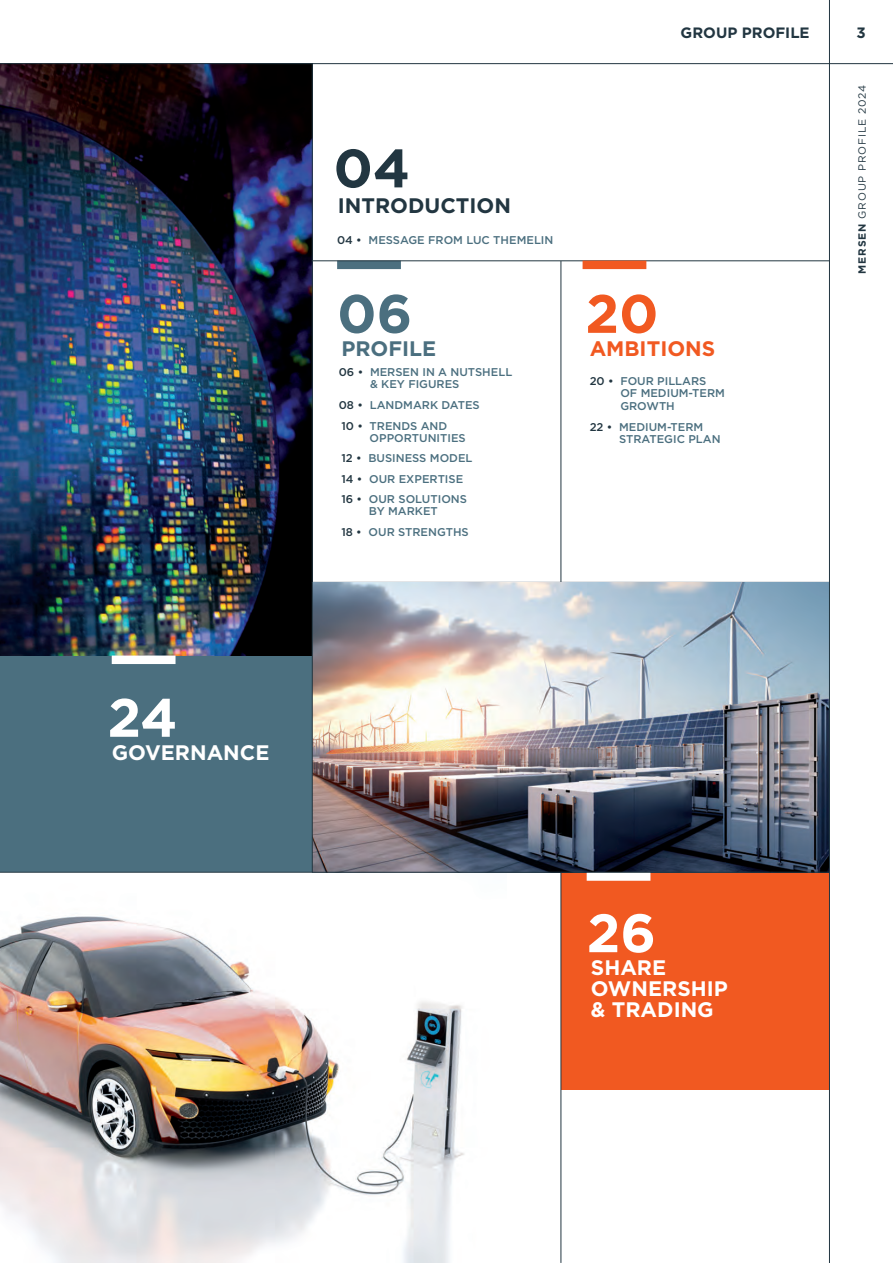
<style>
.page{position:relative;width:893px;height:1263px;background:#fff}
.page>*{position:absolute;margin:0;border:0;box-sizing:border-box;transform-origin:0 0}
.t1{font:700 54px "Gotham";color:#fff}
.t2{font:700 54px "Gotham";color:#223641}
.t3{font:700 54px "Gotham";color:#f15921}
.t4{font:700 54px "Gotham";color:#4b6f7f}
.t5{font:700 21px/21px "Gotham";color:#fff}
.t6{font:700 21px "Gotham";color:#223641}
.t7{font:700 21px "Gotham";color:#f15921}
.t8{font:700 21px "Gotham";color:#4b6f7f}
.t9{font:700 15px "Gotham";color:#223641}
.t10{font:500 11.25px/20.5px "Gotham";color:#4b6f7f}
.t11{font:10.5px "Gotham";letter-spacing:.08em;color:#223641}
.s1{color:#223641}
.s2{font-weight:700}
</style>
<div class="page">
<img style="left:0;top:64px;width:312px;height:591px">
<hr style="left:0;top:63px;width:893px;height:1px;background:#223641">
<div style="left:337px;top:261px;width:64px;height:8px;background:#4b6f7f"></div>
<hr style="left:312px;top:261px;width:517px;height:1px;background:#223641">
<hr style="left:312px;top:582px;width:517px;height:1px;background:#223641">
<div style="left:582px;top:261px;width:64px;height:8px;background:#f15921"></div>
<div style="left:561px;top:872px;width:269px;height:217px;background:#f15921"></div>
<div style="left:0;top:656px;width:324px;height:216px;background:#4b6f7f"></div>
<img style="left:0;top:916px;width:464px;height:347px">
<hr style="left:561px;top:261px;width:1px;height:1002px;background:#223641">
<img style="left:313px;top:583px;width:516px;height:289px">
<div style="left:112px;top:656px;width:64px;height:8px;background:#fff"></div>
<div style="left:587px;top:872px;width:63px;height:9px;background:#fff"></div>
<hr style="left:312px;top:64px;width:1px;height:808px;background:#223641">
<hr style="left:0;top:872px;width:830px;height:1px;background:#223641">
<hr style="left:829px;top:0;width:1px;height:1263px;background:#223641">
<h1 class="t1" style="left:107px;top:695px;width:72px">24</h1>
<h2 class="t5" style="left:112px;top:744px;width:159px">GOVERNANCE</h2>
<h3 class="t9" style="left:681px;top:26px;width:131px">GROUP PROFILE</h3>
<h1 class="t2" style="left:333px;top:146px;width:78px">04</h1>
<h2 class="t6" style="left:338px;top:197px;width:175px">INTRODUCTION</h2>
<p class="t10" style="left:337px;top:230px;width:218px"><span class="s1">04 •</span> MESSAGE FROM LUC THEMELIN</p>
<h1 class="t4" style="left:337px;top:291px;width:77px">06</h1>
<h2 class="t8" style="left:341px;top:340px;width:96px">PROFILE</h2>
<p class="t10" style="left:370px;top:367px;width:144px;line-height:12px;text-indent:-31px"><span class="s1">06 •</span> MERSEN IN A NUTSHELL &amp; KEY FIGURES</p>
<p class="t10" style="left:339px;top:396px;width:142px"><span class="s1">08 •</span> LANDMARK DATES<br><span class="s1">10 •</span> TRENDS AND</p>
<p class="t10" style="left:341px;top:428px;width:133px;text-indent:28px">OPPORTUNITIES<br><span class="s1">12 •</span> BUSINESS MODEL<br><span class="s1">14 •</span> OUR EXPERTISE<br><span class="s1">16 •</span> OUR SOLUTIONS</p>
<p class="t10" style="left:341px;top:502px;width:129px;text-align:center">BY MARKET<br><span class="s1">18 •</span> OUR STRENGTHS</p>
<h1 class="t3" style="left:585px;top:291px;width:75px">20</h1>
<h2 class="t7" style="left:590px;top:340px;width:127px">AMBITIONS</h2>
<p class="t10" style="left:620px;top:376px;width:106px;line-height:12px;text-indent:-31px"><span class="s1">20 •</span> FOUR PILLARS<br>OF MEDIUM-TERM</p>
<p class="t10" style="left:590px;top:397px;width:115px;text-align:center">GROWTH<br><span class="s1">22 •</span> MEDIUM-TERM</p>
<p class="t10" style="left:619px;top:430px;width:103px">STRATEGIC PLAN</p>
<h3 class="t9" style="left:856px;top:26px;width:11px">3</h3>
<p class="t11" style="left:857px;top:274px;width:190px;rotate:-90deg"><span class="s2">MERSEN</span> GROUP PROFILE 2024</p>
<h1 class="t1" style="left:587px;top:911px;width:71px">26</h1>
<h2 class="t5" style="left:591px;top:959px;width:138px">SHARE<br>OWNERSHIP &amp; TRADING</h2>
</div>
